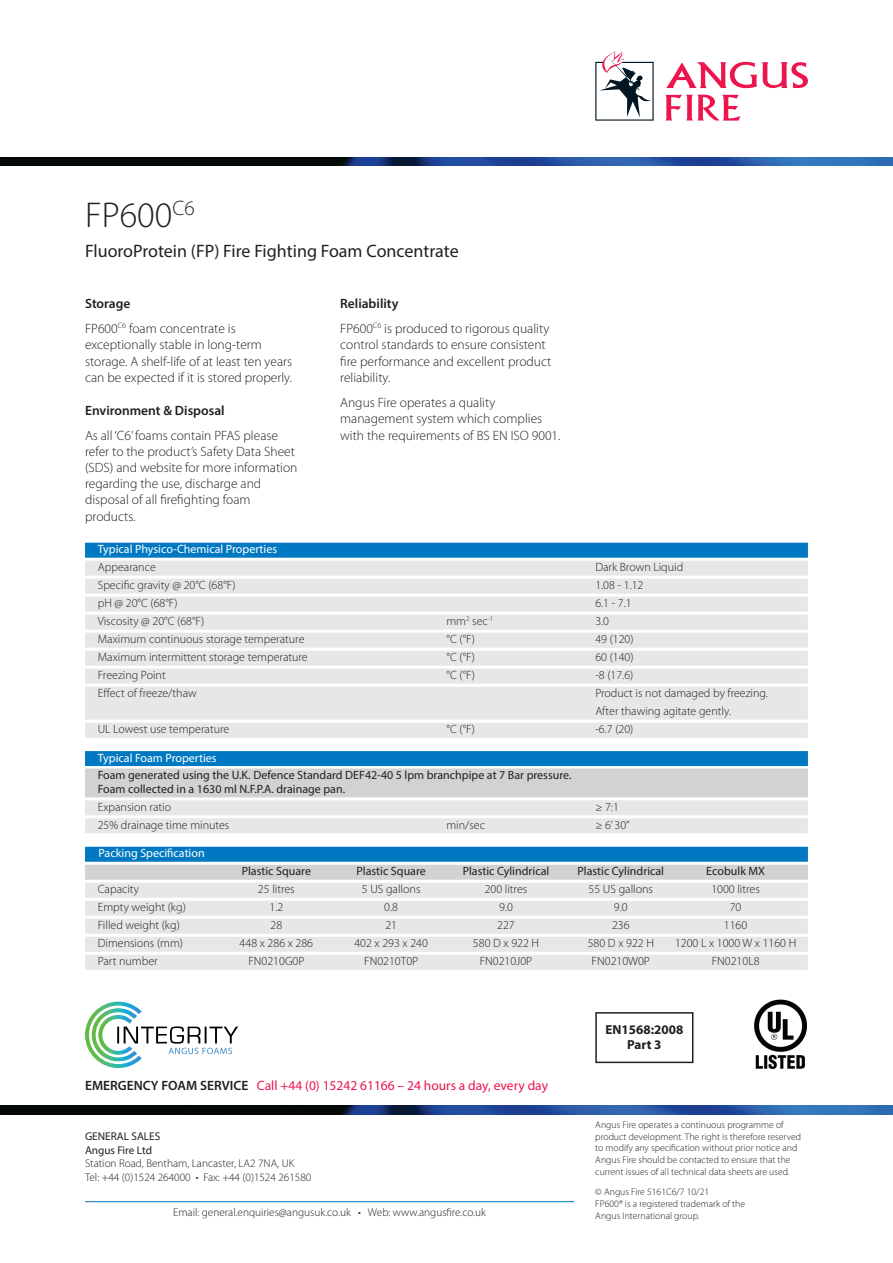
<style>
.page{position:relative;width:893px;height:1263px;background:#fff}
.page>*{position:absolute;margin:0;border:0;box-sizing:border-box;transform-origin:0 0}
.t1{font:300 36px "Myriad Pro";color:#231f20}
.t2{font:18px "Myriad Pro";color:#231f20}
.Text{font:300 13.5px/16.5px "Myriad Pro";color:#231f20}
.t3{font:13.5px "Myriad Pro";color:#ed154e}
.Text-2{font:600 13.5px "Myriad Pro";color:#231f20}
.t4{font:700 13.2px "Myriad Pro";color:#231f20}
.Table_Text_Light_Gre{font:300 12px/18px "Myriad Pro";color:#231f20}
.Table_Text_Dark_Grey{font:12px/13.5px "Myriad Pro";color:#231f20}
.Table_Header_Cyan{font:12px "Myriad Pro";color:#fff}
.t5{font:300 11.25px/13.5px "Myriad Pro";color:#231f20}
.t6{font:11.25px/13.5px "Myriad Pro";color:#231f20}
.t7{font:300 9.75px/11.7px "Myriad Pro";color:#231f20}
.s1{font-weight:600;color:#231f20}
</style>
<div class="page">
<svg style="left:666px;top:62px;width:142px;height:26px"></svg>
<svg style="left:665px;top:95px;width:76px;height:26px"></svg>
<svg style="left:595px;top:51px;width:59px;height:70px"></svg>
<img style="left:0;top:157px;width:893px;height:9px">
<img style="left:0;top:1106px;width:893px;height:8px">
<hr style="left:85px;top:1201px;width:489px;height:1px;background:#0079c2">
<img style="left:85px;top:1002px;width:57px;height:66px">
<svg style="left:117px;top:1026px;width:121px;height:28px"></svg>
<img style="left:754px;top:999px;width:53px;height:71px">
<div style="left:85px;top:543px;width:723px;height:15px;background:#0079c2"></div>
<div style="left:85px;top:561px;width:723px;height:15px;background:#e6e7e9"></div>
<div style="left:85px;top:579px;width:723px;height:15px;background:#e6e7e9"></div>
<div style="left:85px;top:597px;width:723px;height:15px;background:#e6e7e9"></div>
<div style="left:85px;top:615px;width:723px;height:15px;background:#e6e7e9"></div>
<div style="left:85px;top:633px;width:723px;height:15px;background:#e6e7e9"></div>
<div style="left:85px;top:651px;width:723px;height:15px;background:#e6e7e9"></div>
<div style="left:85px;top:669px;width:723px;height:15px;background:#e6e7e9"></div>
<div style="left:85px;top:687px;width:723px;height:33px;background:#e6e7e9"></div>
<div style="left:85px;top:723px;width:723px;height:15px;background:#e6e7e9"></div>
<div style="left:85px;top:751px;width:723px;height:15px;background:#0079c2"></div>
<div style="left:85px;top:768px;width:723px;height:29px;background:#d1d2d4"></div>
<div style="left:85px;top:800px;width:723px;height:15px;background:#e6e7e9"></div>
<div style="left:85px;top:818px;width:723px;height:15px;background:#e6e7e9"></div>
<div style="left:85px;top:847px;width:723px;height:15px;background:#0079c2"></div>
<div style="left:85px;top:865px;width:723px;height:15px;background:#d1d2d4"></div>
<div style="left:85px;top:883px;width:723px;height:15px;background:#e6e7e9"></div>
<div style="left:85px;top:901px;width:723px;height:15px;background:#e6e7e9"></div>
<div style="left:85px;top:919px;width:723px;height:15px;background:#e6e7e9"></div>
<div style="left:85px;top:937px;width:723px;height:15px;background:#e6e7e9"></div>
<div style="left:85px;top:955px;width:723px;height:15px;background:#e6e7e9"></div>
<div style="left:595px;top:1012px;width:98px;height:51px;border:2px solid #231f20"></div>
<p class="t1" style="left:85px;top:193px;width:111px">FP600<sup>C6</sup></p>
<p class="t2" style="left:85px;top:240px;width:375px">FluoroProtein (FP) Fire Fighting Foam Concentrate</p>
<p class="Text-2" style="left:85px;top:295px;width:47px">Storage</p>
<p class="Text" style="left:85px;top:320px;width:209px">FP600<sup>C6</sup> foam concentrate is exceptionally stable in long-term storage. A shelf-life of at least ten years can be expected if it is stored properly.</p>
<p class="Text-2" style="left:85px;top:402px;width:141px">Environment &amp; Disposal</p>
<p class="Text" style="left:85px;top:427px;width:214px">As all ‘C6’ foams contain PFAS please refer to the product’s Safety Data Sheet (SDS) and website for more information regarding the use, discharge and disposal of all firefighting foam products.</p>
<p class="Text-2" style="left:340px;top:295px;width:60px">Reliability</p>
<p class="Text" style="left:340px;top:320px;width:213px">FP600<sup>C6</sup> is produced to rigorous quality control standards to ensure consistent fire performance and excellent product reliability.</p>
<p class="Text" style="left:340px;top:394px;width:222px">Angus Fire operates a quality management system which complies with the requirements of BS EN ISO 9001.</p>
<p class="Table_Header_Cyan" style="left:98px;top:542px;width:181px">Typical Physico-Chemical Properties</p>
<p class="Table_Text_Light_Gre" style="left:98px;top:558px;width:60px">Appearance</p>
<p class="Table_Text_Light_Gre" style="left:595px;top:558px;width:89px">Dark Brown Liquid</p>
<p class="Table_Text_Light_Gre" style="left:98px;top:576px;width:139px">Specific gravity @ 20°C (68°F)</p>
<p class="Table_Text_Light_Gre" style="left:595px;top:576px;width:50px">1.08 - 1.12</p>
<p class="Table_Text_Light_Gre" style="left:98px;top:594px;width:81px">pH @ 20°C (68°F)</p>
<p class="Table_Text_Light_Gre" style="left:595px;top:594px;width:38px">6.1 - 7.1</p>
<p class="Table_Text_Light_Gre" style="left:98px;top:612px;width:108px">Viscosity @ 20°C (68°F)</p>
<p class="Table_Text_Light_Gre" style="left:446px;top:612px;width:48px">mm<sup>2</sup> sec<sup>-1</sup></p>
<p class="Table_Text_Light_Gre" style="left:595px;top:612px;width:15px">3.0</p>
<p class="Table_Text_Light_Gre" style="left:98px;top:630px;width:208px">Maximum continuous storage temperature</p>
<p class="Table_Text_Light_Gre" style="left:446px;top:630px;width:30px">°C (°F)</p>
<p class="Table_Text_Light_Gre" style="left:595px;top:630px;width:40px">49 (120)</p>
<p class="Table_Text_Light_Gre" style="left:98px;top:648px;width:211px">Maximum intermittent storage temperature</p>
<p class="Table_Text_Light_Gre" style="left:446px;top:648px;width:30px">°C (°F)</p>
<p class="Table_Text_Light_Gre" style="left:595px;top:648px;width:40px">60 (140)</p>
<p class="Table_Text_Light_Gre" style="left:98px;top:666px;width:69px">Freezing Point</p>
<p class="Table_Text_Light_Gre" style="left:446px;top:666px;width:30px">°C (°F)</p>
<p class="Table_Text_Light_Gre" style="left:595px;top:666px;width:40px">-8 (17.6)</p>
<p class="Table_Text_Light_Gre" style="left:98px;top:684px;width:100px">Effect of freeze/thaw</p>
<p class="Table_Text_Light_Gre" style="left:595px;top:684px;width:174px">Product is not damaged by freezing.<br>After thawing agitate gently.</p>
<p class="Table_Text_Light_Gre" style="left:98px;top:720px;width:133px">UL Lowest use temperature</p>
<p class="Table_Text_Light_Gre" style="left:446px;top:720px;width:30px">°C (°F)</p>
<p class="Table_Text_Light_Gre" style="left:595px;top:720px;width:40px">-6.7 (20)</p>
<p class="Table_Header_Cyan" style="left:98px;top:750px;width:120px">Typical Foam Properties</p>
<p class="Table_Text_Dark_Grey" style="left:98px;top:768px;width:475px">Foam generated using the U.K. Defence Standard DEF42-40 5 lpm branchpipe at 7 Bar pressure.<br>Foam collected in a 1630 ml N.F.P.A. drainage pan.</p>
<p class="Table_Text_Light_Gre" style="left:98px;top:798px;width:75px">Expansion ratio</p>
<p class="Table_Text_Light_Gre" style="left:595px;top:798px;width:25px">≥ 7:1</p>
<p class="Table_Text_Light_Gre" style="left:98px;top:816px;width:133px">25% drainage time minutes</p>
<p class="Table_Text_Light_Gre" style="left:446px;top:816px;width:40px">min/sec</p>
<p class="Table_Text_Light_Gre" style="left:595px;top:816px;width:36px">≥ 6’ 30”</p>
<p class="Table_Header_Cyan" style="left:99px;top:846px;width:108px">Packing Specification</p>
<p class="Table_Text_Dark_Grey" style="left:242px;top:864px;width:71px">Plastic Square</p>
<p class="Table_Text_Dark_Grey" style="left:357px;top:864px;width:71px">Plastic Square</p>
<p class="Table_Text_Dark_Grey" style="left:463px;top:864px;width:88px">Plastic Cylindrical</p>
<p class="Table_Text_Dark_Grey" style="left:577px;top:864px;width:88px">Plastic Cylindrical</p>
<p class="Table_Text_Dark_Grey" style="left:706px;top:864px;width:60px">Ecobulk MX</p>
<p class="Table_Text_Light_Gre" style="left:98px;top:880px;width:43px">Capacity</p>
<p class="Table_Text_Light_Gre" style="left:258px;top:880px;width:38px">25 litres</p>
<p class="Table_Text_Light_Gre" style="left:362px;top:880px;width:60px">5 US gallons</p>
<p class="Table_Text_Light_Gre" style="left:485px;top:880px;width:44px">200 litres</p>
<p class="Table_Text_Light_Gre" style="left:589px;top:880px;width:66px">55 US gallons</p>
<p class="Table_Text_Light_Gre" style="left:711px;top:880px;width:50px">1000 litres</p>
<p class="Table_Text_Light_Gre" style="left:98px;top:898px;width:90px">Empty weight (kg)</p>
<p class="Table_Text_Light_Gre" style="left:269px;top:898px;width:15px">1.2</p>
<p class="Table_Text_Light_Gre" style="left:384px;top:898px;width:15px">0.8</p>
<p class="Table_Text_Light_Gre" style="left:499px;top:898px;width:15px">9.0</p>
<p class="Table_Text_Light_Gre" style="left:614px;top:898px;width:15px">9.0</p>
<p class="Table_Text_Light_Gre" style="left:730px;top:898px;width:13px">70</p>
<p class="Table_Text_Light_Gre" style="left:98px;top:916px;width:84px">Filled weight (kg)</p>
<p class="Table_Text_Light_Gre" style="left:271px;top:916px;width:13px">28</p>
<p class="Table_Text_Light_Gre" style="left:385px;top:916px;width:13px">21</p>
<p class="Table_Text_Light_Gre" style="left:497px;top:916px;width:19px">227</p>
<p class="Table_Text_Light_Gre" style="left:612px;top:916px;width:19px">236</p>
<p class="Table_Text_Light_Gre" style="left:724px;top:916px;width:25px">1160</p>
<p class="Table_Text_Light_Gre" style="left:98px;top:934px;width:87px">Dimensions (mm)</p>
<p class="Table_Text_Light_Gre" style="left:240px;top:934px;width:75px">448 x 286 x 286</p>
<p class="Table_Text_Light_Gre" style="left:354px;top:934px;width:75px">402 x 293 x 240</p>
<p class="Table_Text_Light_Gre" style="left:473px;top:934px;width:68px">580 D x 922 H</p>
<p class="Table_Text_Light_Gre" style="left:588px;top:934px;width:68px">580 D x 922 H</p>
<p class="Table_Text_Light_Gre" style="left:675px;top:934px;width:123px">1200 L x 1000 W x 1160 H</p>
<p class="Table_Text_Light_Gre" style="left:98px;top:952px;width:61px">Part number</p>
<p class="Table_Text_Light_Gre" style="left:248px;top:952px;width:57px">FN0210G0P</p>
<p class="Table_Text_Light_Gre" style="left:364px;top:952px;width:56px">FN0210T0P</p>
<p class="Table_Text_Light_Gre" style="left:480px;top:952px;width:54px">FN0210J0P</p>
<p class="Table_Text_Light_Gre" style="left:592px;top:952px;width:60px">FN0210W0P</p>
<p class="Table_Text_Light_Gre" style="left:712px;top:952px;width:49px">FN0210L8</p>
<p class="t3" style="left:85px;top:1077px;width:464px"><span class="s1">EMERGENCY FOAM SERVICE</span> Call +44 (0) 15242 61166 – 24 hours a day, every day</p>
<p class="t6" style="left:85px;top:1129px;width:77px">GENERAL SALES<br>Angus Fire Ltd</p>
<p class="t5" style="left:85px;top:1157px;width:228px">Station Road, Bentham, Lancaster, LA2 7NA, UK<br>Tel: +44 (0)1524 264000 • Fax: +44 (0)1524 261580</p>
<p class="t5" style="left:173px;top:1205px;width:314px">Email: general.enquiries@angusuk.co.uk • Web: www.angusfire.co.uk</p>
<p class="t4" style="left:605px;top:1020px;width:79px">EN1568:2008</p>
<p class="t4" style="left:627px;top:1035px;width:36px">Part 3</p>
<p class="t7" style="left:595px;top:1119px;width:207px">Angus Fire operates a continuous programme of product development. The right is therefore reserved to modify any specification without prior notice and Angus Fire should be contacted to ensure that the current issues of all technical data sheets are used.</p>
<p class="t7" style="left:595px;top:1186px;width:151px">© Angus Fire 5161C6/7 10/21<br>FP600® is a registered trademark of the<br>Angus International group.</p>
</div>
